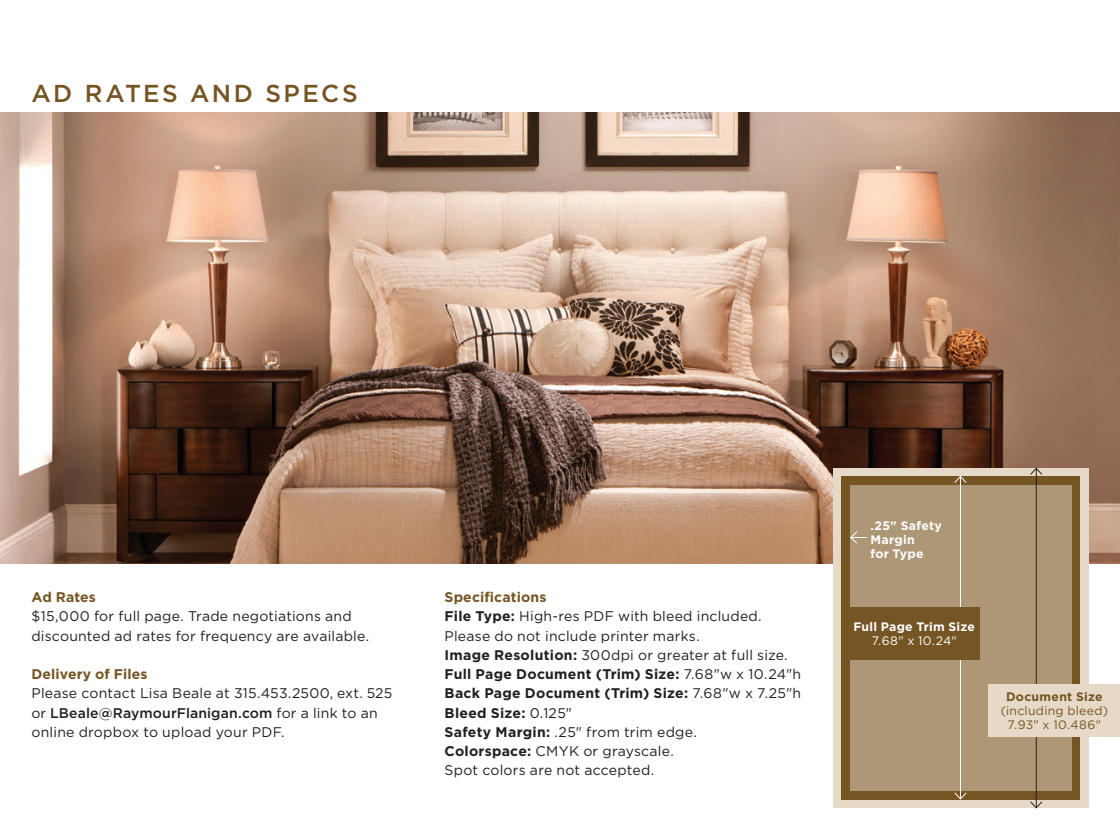
<style>
.page{position:relative;width:1120px;height:840px;background:#fff}
.page>*{position:absolute;margin:0;border:0;box-sizing:border-box;transform-origin:0 0}
.t1{font:500 24.5px "Gotham";letter-spacing:.1em;color:#755523}
.t2{font:14px/19.2px "Gotham";letter-spacing:.015em;color:#231f20}
.t3{font:700 14px "Gotham";letter-spacing:.02em;color:#231f20}
.t4{font:700 14px "Gotham";letter-spacing:.01em;color:#755523}
.t5{font:700 12.25px/14px "Gotham";letter-spacing:.025em;color:#fff}
.t6{font:12.25px "Gotham";letter-spacing:.02em;color:#755523}
.t7{font:12.25px "Gotham";color:#fff}
.t8{font:700 12.25px "Gotham";letter-spacing:.025em;color:#755523}
.s1{font-weight:500}
.s2{font-weight:700}
.s3{font-weight:400}
</style>
<div class="page">
<img style="left:0;top:112px;width:1120px;height:452px">
<div style="left:833px;top:468px;width:255px;height:340px;background:#e6d9c7"></div>
<div style="left:842px;top:476px;width:238px;height:324px;background:#755523"></div>
<div style="left:850px;top:485px;width:221px;height:306px;background:#ae9776"></div>
<hr style="left:960px;top:476px;width:1px;height:323px;background:#fff">
<svg style="left:954px;top:476px;width:13px;height:7px"></svg>
<svg style="left:954px;top:792px;width:13px;height:8px"></svg>
<svg style="left:850px;top:531px;width:17px;height:13px"></svg>
<hr style="left:1036px;top:468px;width:1px;height:340px;background:#231f20">
<svg style="left:1029px;top:467px;width:14px;height:9px"></svg>
<svg style="left:1030px;top:801px;width:13px;height:8px"></svg>
<div style="left:849px;top:607px;width:131px;height:53px;background:#755523"></div>
<div style="left:989px;top:684px;width:131px;height:53px;background:#e6d9c7"></div>
<p class="t1" style="left:32px;top:77px;width:328px">AD RATES AND SPECS</p>
<p class="t4" style="left:32px;top:588px;width:66px">Ad Rates</p>
<p class="t2" style="left:32px;top:606px;width:339px">$15,000 for full page. Trade negotiations and discounted ad rates for frequency are available.</p>
<p class="t4" style="left:32px;top:665px;width:117px">Delivery of Files</p>
<p class="t2" style="left:32px;top:683px;width:362px">Please contact Lisa Beale at 315.453.2500, ext. 525 or <span class="s1">LBeale@RaymourFlanigan.com</span> for a link to an online dropbox to upload your PDF.</p>
<p class="t4" style="left:445px;top:588px;width:103px">Specifications</p>
<p class="t2" style="left:445px;top:606px;width:319px"><span class="s2">File Type:</span> High-res PDF with bleed included.<br>Please do not include printer marks.</p>
<p class="t2" style="left:445px;top:645px;width:345px"><span class="s2">Image Resolution:</span> 300dpi or greater at full size.</p>
<p class="t3" style="left:445px;top:665px;width:358px">Full Page Document (Trim) Size: <span class="s3">7.68"w x 10.24"h</span></p>
<p class="t3" style="left:445px;top:684px;width:358px">Back Page Document (Trim) Size: <span class="s3">7.68"w x 7.25"h</span></p>
<p class="t3" style="left:445px;top:703px;width:129px">Bleed Size: <span class="s3">0.125"</span></p>
<p class="t2" style="left:445px;top:722px;width:254px"><span class="s2">Safety Margin:</span> .25" from trim edge.</p>
<p class="t2" style="left:445px;top:741px;width:231px"><span class="s2">Colorspace:</span> CMYK or grayscale.<br>Spot colors are not accepted.</p>
<p class="t5" style="left:870px;top:518px;width:73px">.25" Safety<br>Margin<br>for Type</p>
<p class="t5" style="left:853px;top:620px;width:123px">Full Page Trim Size</p>
<p class="t7" style="left:872px;top:633px;width:87px">7.68" x 10.24"</p>
<p class="t8" style="left:1006px;top:689px;width:98px">Document Size</p>
<p class="t6" style="left:1001px;top:703px;width:109px">(including bleed)</p>
<p class="t6" style="left:1008px;top:717px;width:95px">7.93" x 10.486"</p>
</div>
